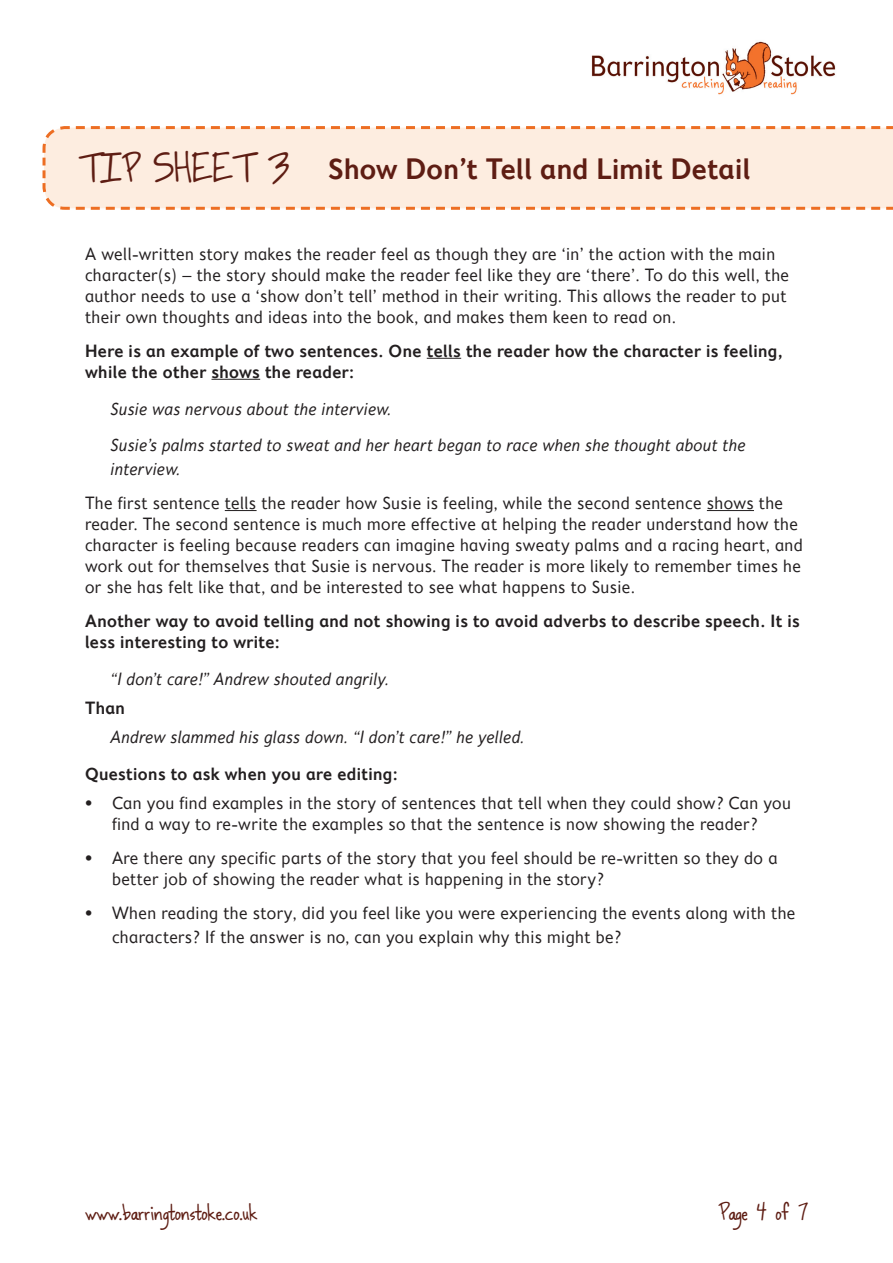
<style>
.page{position:relative;width:893px;height:1263px;background:#fff}
.page>*{position:absolute;margin:0;border:0;box-sizing:border-box;transform-origin:0 0}
.Part_Header{font:600 30px "Fiendstar";color:#5e1d13}
.Part_Header-2{font:700 30px "Dancinginthe Minefields";color:#5e1d13}
.Body_Text_First_Para{font:18px/21px "Fiendstar";letter-spacing:.01em;color:#231f20}
.bullets{font:18px/21px "Fiendstar";letter-spacing:.01em;color:#231f20}
.In_Text_Title{font:600 18px/21px "Fiendstar";letter-spacing:.01em;color:#231f20}
.Example{font:italic 18px/24px "Fiendstar";letter-spacing:.01em;color:#231f20}
.t1{font:700 18px "Dancinginthe Minefields";letter-spacing:.01em;color:#5e1d13}
.Question_Title{font:600 18px "Fiendstar";letter-spacing:.01em;color:#231f20}
.Body_Text_First_Para-2{font:600 18px "Fiendstar";color:#231f20}
</style>
<div class="page">
<img style="left:591px;top:41px;width:245px;height:54px">
<hr style="left:427px;top:358px;width:34px;height:1px;background:#231f20">
<hr style="left:211px;top:379px;width:49px;height:1px;background:#231f20">
<hr style="left:225px;top:510px;width:32px;height:1px;background:#231f20">
<hr style="left:707px;top:510px;width:47px;height:1px;background:#231f20">
<svg style="left:42px;top:126px;width:851px;height:84px;background:#fce7d7"></svg>
<p class="Part_Header-2" style="left:79px;top:155px;width:212px">Tip Sheet 3</p>
<p class="Part_Header" style="left:328px;top:152px;width:424px">Show Don’t Tell and Limit Detail</p>
<p class="Body_Text_First_Para" style="left:85px;top:244px;width:706px">A well-written story makes the reader feel as though they are ‘in’ the action with the main character(s) – the story should make the reader feel like they are ‘there’. To do this well, the author needs to use a ‘show don’t tell’ method in their writing. This allows the reader to put their own thoughts and ideas into the book, and makes them keen to read on.</p>
<p class="In_Text_Title" style="left:85px;top:340px;width:699px">Here is an example of two sentences. One tells the reader how the character is feeling, while the other shows the reader:</p>
<p class="Example" style="left:111px;top:397px;width:282px">Susie was nervous about the interview.</p>
<p class="Example" style="left:111px;top:433px;width:637px">Susie’s palms started to sweat and her heart began to race when she thought about the interview.</p>
<p class="Body_Text_First_Para" style="left:85px;top:493px;width:719px">The first sentence tells the reader how Susie is feeling, while the second sentence shows the reader. The second sentence is much more effective at helping the reader understand how the character is feeling because readers can imagine having sweaty palms and a racing heart, and work out for themselves that Susie is nervous. The reader is more likely to remember times he or she has felt like that, and be interested to see what happens to Susie.</p>
<p class="In_Text_Title" style="left:85px;top:610px;width:716px">Another way to avoid telling and not showing is to avoid adverbs to describe speech. It is less interesting to write:</p>
<p class="Example" style="left:111px;top:667px;width:280px">“I don’t care!” Andrew shouted angrily.</p>
<p class="Body_Text_First_Para-2" style="left:85px;top:698px;width:42px">Than</p>
<p class="Example" style="left:111px;top:724px;width:416px">Andrew slammed his glass down. “I don’t care!” he yelled.</p>
<p class="Question_Title" style="left:85px;top:763px;width:314px">Questions to ask when you are editing:</p>
<p class="bullets" style="left:85px;top:792px;width:708px;text-align:center">• Can you find examples in the story of sentences that tell when they could show? Can you find a way to re-write the examples so that the sentence is now showing the reader?</p>
<p class="bullets" style="left:112px;top:847px;width:667px;text-indent:-27px">• Are there any specific parts of the story that you feel should be re-written so they do a better job of showing the reader what is happening in the story?</p>
<p class="bullets" style="left:112px;top:900px;width:685px;line-height:24px;text-indent:-27px">• When reading the story, did you feel like you were experiencing the events along with the characters? If the answer is no, can you explain why this might be?</p>
<p class="t1" style="left:85px;top:1204px;width:174px">www.barringtonstoke.co.uk</p>
<p class="t1" style="left:718px;top:1204px;width:91px">Page 4 of 7</p>
</div>
